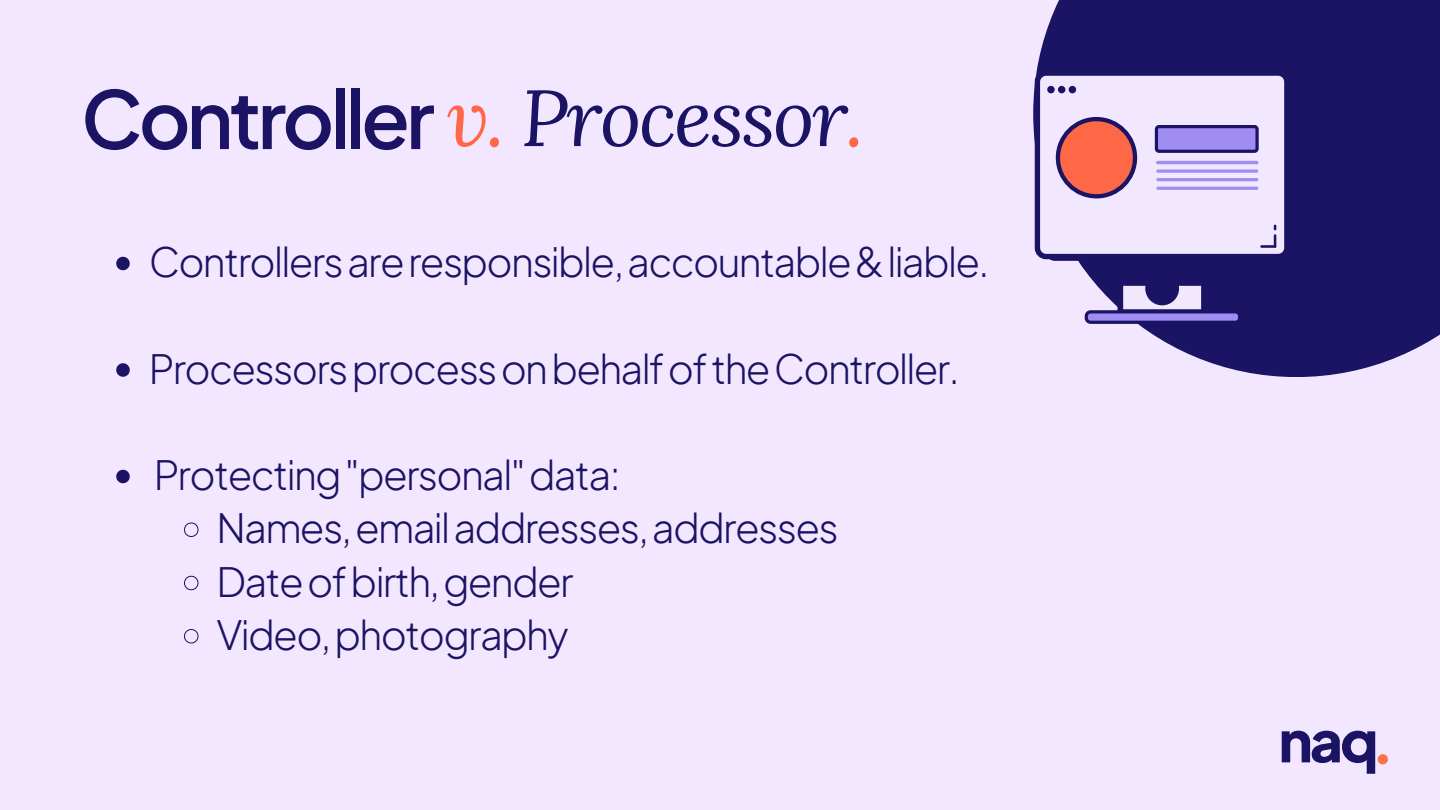
<style>
.page{position:relative;width:1440px;height:810px;background:#f3e7ff}
.page>*{position:absolute;margin:0;border:0;box-sizing:border-box;transform-origin:0 0}
.t1{font:italic 79.5px "Lora";letter-spacing:-.03em;color:#1b1364}
.t2{font:600 79.5px "Plus Jakarta Sans";letter-spacing:-.05em;color:#1b1364}
.t3{font:300 39.9px "Plus Jakarta Sans";letter-spacing:-.04em;color:#1b1364}
.s1{color:#ff6846}
</style>
<div class="page">
<svg style="left:116px;top:257px;width:14px;height:13px"></svg>
<svg style="left:116px;top:363px;width:14px;height:14px"></svg>
<svg style="left:116px;top:470px;width:14px;height:13px"></svg>
<svg style="left:184px;top:522px;width:15px;height:15px"></svg>
<svg style="left:184px;top:575px;width:15px;height:16px"></svg>
<svg style="left:184px;top:629px;width:15px;height:15px"></svg>
<svg style="left:1033px;top:0;width:407px;height:377px;fill:#1b1364"></svg>
<div style="left:1046px;top:77px;width:249px;height:184px;background:#1b1364;border-radius:9px"></div>
<div style="left:1037px;top:73px;width:250px;height:184px;background:#f1e8ff;border-radius:9px"></div>
<div style="left:1035px;top:70px;width:255px;height:189px;border:5px solid #1b1364;border-radius:9px"></div>
<div style="left:1086px;top:312px;width:154px;height:10px;background:#a08df2;border-radius:4px"></div>
<div style="left:1085px;top:310px;width:156px;height:14px;border:3px solid #1b1364;border-radius:4px"></div>
<div style="left:1118px;top:257px;width:88px;height:54px;background:#1b1364"></div>
<div style="left:1118px;top:256px;width:89px;height:56px;border:1px solid #1b1364"></div>
<svg style="left:1123px;top:286px;width:78px;height:23px"></svg>
<div style="left:1047px;top:86px;width:8px;height:7px;background:#1b1364;border-radius:50%"></div>
<div style="left:1058px;top:86px;width:7px;height:7px;background:#1b1364;border-radius:50%"></div>
<div style="left:1069px;top:86px;width:7px;height:7px;background:#1b1364;border-radius:50%"></div>
<hr style="left:1260px;top:245px;width:16px;height:3px;background:#1b1364">
<svg style="left:1274px;top:225px;width:2px;height:23px"></svg>
<div style="left:1058px;top:119px;width:77px;height:77px;background:#ff6846;border-radius:50%"></div>
<div style="left:1056px;top:117px;width:81px;height:81px;border:4px solid #1b1364;border-radius:50%"></div>
<div style="left:1156px;top:127px;width:101px;height:24px;background:#a08df2;border-radius:3px"></div>
<div style="left:1155px;top:125px;width:104px;height:28px;border:3px solid #1b1364;border-radius:3px"></div>
<hr style="left:1156px;top:161px;width:102px;height:3px;background:#a08df2">
<hr style="left:1156px;top:170px;width:102px;height:3px;background:#a08df2">
<hr style="left:1156px;top:178px;width:102px;height:3px;background:#a08df2">
<hr style="left:1156px;top:187px;width:102px;height:3px;background:#a08df2">
<svg style="left:1282px;top:731px;width:93px;height:43px"></svg>
<div style="left:1378px;top:754px;width:10px;height:10px;background:#fb744d;border-radius:50%"></div>
<p class="t2" style="left:81px;top:67px;width:355px">Controller</p>
<p class="t1" style="left:447px;top:64px;width:419px"><span class="s1">v.</span> Processor<span class="s1">.</span></p>
<p class="t3" style="left:149px;top:236px;width:842px">Controllersareresponsible,accountable&amp;liable.</p>
<p class="t3" style="left:149px;top:342px;width:812px">ProcessorsprocessonbehalfoftheController.</p>
<p class="t3" style="left:154px;top:449px;width:469px">Protecting"personal"data:</p>
<p class="t3" style="left:217px;top:502px;width:624px">Names,emailaddresses,addresses</p>
<p class="t3" style="left:217px;top:555px;width:359px">Dateofbirth,gender</p>
<p class="t3" style="left:217px;top:608px;width:354px">Video,photography</p>
</div>
